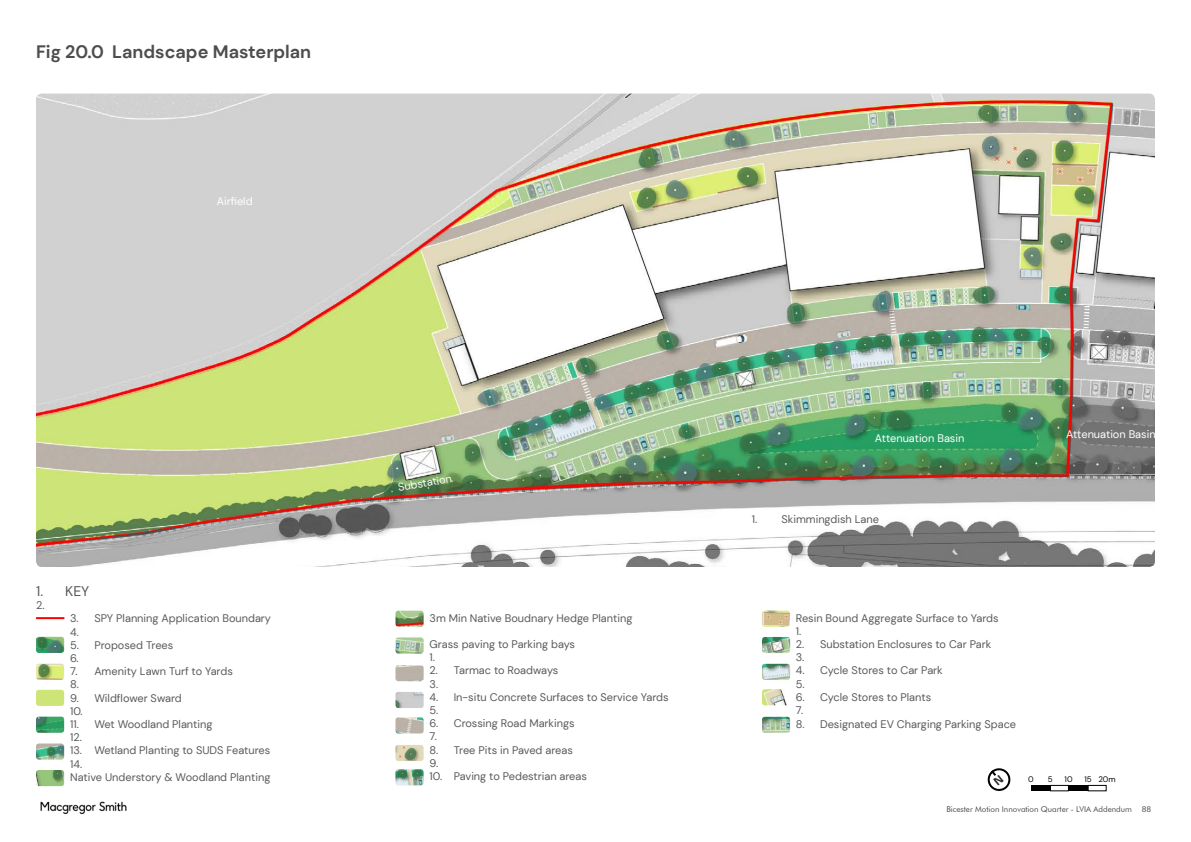
<style>
.page{position:relative;width:1191px;height:842px;background:#fff}
.page>*{position:absolute;margin:0;border:0;box-sizing:border-box;transform-origin:0 0}
.t1{font:700 18px "DM Sans";color:#4d4d4f}
.t2{font:14px "DM Sans";color:#58595b}
.t3{font:11px/13.2px "DM Sans";color:#58595b}
.t4{font:11px "DM Sans";color:#fff}
.t5{font:8px "Futura BT";color:#4d4d4f}
.t6{font:8px "DM Sans";color:#000}
</style>
<div class="page">
<img style="left:40px;top:801px;width:86px;height:14px">
<img style="left:36px;top:93px;width:1119px;height:474px">
<div style="left:1030px;top:785px;width:20px;height:6px;background:#000"></div>
<div style="left:1068px;top:785px;width:20px;height:6px;background:#000"></div>
<div style="left:1050px;top:785px;width:18px;height:6px;border:1px solid #000"></div>
<div style="left:1088px;top:785px;width:18px;height:6px;border:1px solid #000"></div>
<img style="left:36px;top:664px;width:28px;height:16px">
<img style="left:36px;top:637px;width:28px;height:16px">
<img style="left:395px;top:692px;width:28px;height:16px">
<img style="left:36px;top:770px;width:28px;height:16px">
<img style="left:395px;top:637px;width:28px;height:17px">
<img style="left:395px;top:611px;width:28px;height:16px">
<img style="left:762px;top:637px;width:28px;height:16px">
<img style="left:762px;top:717px;width:28px;height:16px">
<img style="left:395px;top:665px;width:28px;height:16px">
<img style="left:762px;top:664px;width:28px;height:16px">
<img style="left:762px;top:689px;width:25px;height:16px">
<img style="left:36px;top:690px;width:28px;height:16px">
<img style="left:395px;top:717px;width:28px;height:16px">
<img style="left:762px;top:611px;width:28px;height:16px">
<img style="left:36px;top:717px;width:28px;height:16px">
<img style="left:395px;top:745px;width:28px;height:16px">
<img style="left:36px;top:743px;width:28px;height:17px">
<img style="left:395px;top:769px;width:28px;height:16px">
<hr style="left:36px;top:617px;width:28px;height:2px;background:#f00">
<svg style="left:987px;top:768px;width:23px;height:23px"></svg>
<h1 class="t1" style="left:36px;top:40px;width:277px">Fig 20.0 Landscape Masterplan</h1>
<p class="t4" style="left:217px;top:194px;width:37px">Airfield</p>
<p class="t2" style="left:36px;top:582px;width:55px">1. KEY</p>
<p class="t3" style="left:36px;top:599px;width:10px">2.</p>
<p class="t3" style="left:70px;top:612px;width:202px">3. SPY Planning Application Boundary<br>4.</p>
<p class="t3" style="left:70px;top:638px;width:105px">5. Proposed Trees<br>6.</p>
<p class="t3" style="left:70px;top:665px;width:164px">7. Amenity Lawn Turf to Yards<br>8.</p>
<p class="t3" style="left:70px;top:691px;width:113px">9. Wildflower Sward<br>10.</p>
<p class="t3" style="left:70px;top:717px;width:144px">11. Wet Woodland Planting<br>12.</p>
<p class="t3" style="left:70px;top:744px;width:202px">13. Wetland Planting to SUDS Features<br>14.<br>Native Understory &amp; Woodland Planting</p>
<p class="t4" style="left:397px;top:481px;width:56px;rotate:-10deg">Substation</p>
<p class="t3" style="left:429px;top:611px;width:204px">3m Min Native Boudnary Hedge Planting</p>
<p class="t3" style="left:429px;top:637px;width:147px">Grass paving to Parking bays<br>1.</p>
<p class="t3" style="left:429px;top:664px;width:130px">2. Tarmac to Roadways<br>3.</p>
<p class="t3" style="left:429px;top:690px;width:241px">4. In-situ Concrete Surfaces to Service Yards<br>5.</p>
<p class="t3" style="left:429px;top:717px;width:147px">6. Crossing Road Markings<br>7.</p>
<p class="t3" style="left:429px;top:743px;width:145px">8. Tree Pits in Paved areas<br>9.</p>
<p class="t3" style="left:429px;top:769px;width:159px">10. Paving to Pedestrian areas</p>
<p class="t4" style="left:875px;top:432px;width:91px">Attenuation Basin</p>
<p class="t3" style="left:751px;top:512px;width:129px">1. Skimmingdish Lane</p>
<p class="t4" style="left:1066px;top:427px;width:91px">Attenuation Basin</p>
<p class="t3" style="left:796px;top:611px;width:204px">Resin Bound Aggregate Surface to Yards<br>1.</p>
<p class="t3" style="left:796px;top:637px;width:197px">2. Substation Enclosures to Car Park<br>3.</p>
<p class="t3" style="left:796px;top:664px;width:148px">4. Cycle Stores to Car Park<br>5.</p>
<p class="t3" style="left:796px;top:690px;width:137px">6. Cycle Stores to Plants<br>7.</p>
<p class="t3" style="left:796px;top:718px;width:222px">8. Designated EV Charging Parking Space</p>
<p class="t6" style="left:1028px;top:774px;width:7px">0</p>
<p class="t6" style="left:1048px;top:774px;width:6px">5</p>
<p class="t6" style="left:1064px;top:774px;width:9px">10</p>
<p class="t6" style="left:1084px;top:774px;width:33px">15 20m</p>
<p class="t5" style="left:946px;top:804px;width:206px">Bicester Motion Innovation Quarter - LVIA Addendum 88</p>
</div>
